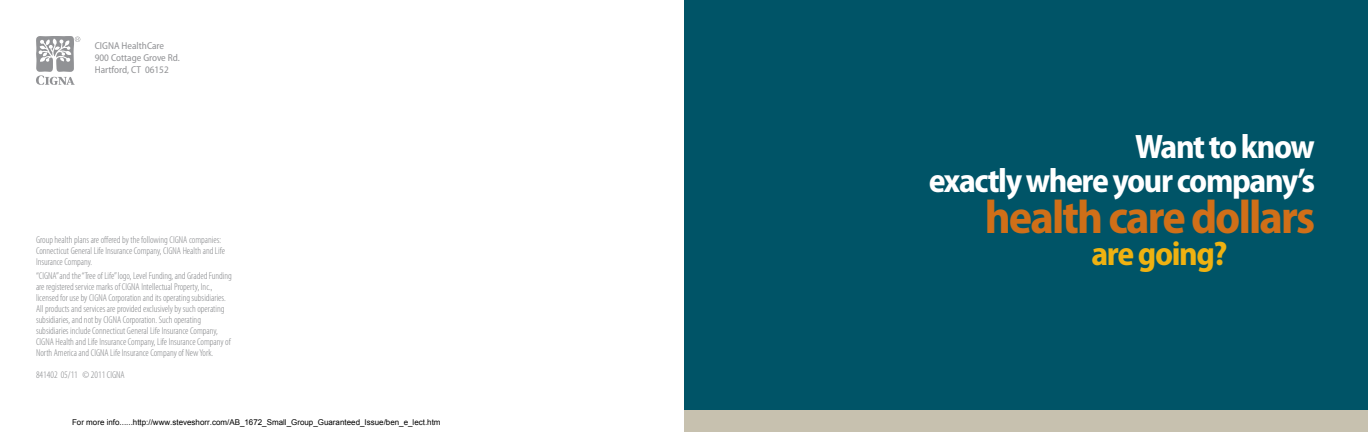
<style>
.page{position:relative;width:1368px;height:432px;background:#fff}
.page>*{position:absolute;margin:0;border:0;box-sizing:border-box;transform-origin:0 0}
.t1{font:700 semi-condensed 47.4px "Myriad Pro";letter-spacing:-.04em;color:#d06f18}
.t2{font:700 semi-condensed 34px/34.4px "Myriad Pro";letter-spacing:-.04em;color:#fff;text-align:right}
.t3{font:700 semi-condensed 34px "Myriad Pro";letter-spacing:-.04em;color:#efb211}
.t4{font:300 condensed 10px/11px "Myriad Pro";color:#808285}
.t5{font:semi-condensed 10px/12px "Myriad Pro";color:#919295}
.t6{font:8px "Arial";color:#000}
</style>
<div class="page">
<div style="left:684px;top:402px;width:684px;height:30px;background:#c7c1af"></div>
<div style="left:684px;top:0;width:684px;height:410px;background:#005467"></div>
<svg style="left:36px;top:36px;width:44px;height:49px"></svg>
<p class="t5" style="left:95px;top:39px;width:87px">CIGNA HealthCare<br>900 Cottage Grove Rd.<br>Hartford, CT 06152</p>
<p class="t4" style="left:36px;top:234px;width:191px">Group health plans are offered by the following CIGNA companies:<br>Connecticut General Life Insurance Company, CIGNA Health and Life<br>Insurance Company.</p>
<p class="t4" style="left:36px;top:271px;width:197px">“CIGNA” and the “Tree of Life” logo, Level Funding, and Graded Funding are registered service marks of CIGNA Intellectual Property, Inc., licensed for use by CIGNA Corporation and its operating subsidiaries.<br>All products and services are provided exclusively by such operating subsidiaries, and not by CIGNA Corporation. Such operating subsidiaries include Connecticut General Life Insurance Company, CIGNA Health and Life Insurance Company, Life Insurance Company of North America and CIGNA Life Insurance Company of New York.</p>
<p class="t4" style="left:36px;top:370px;width:90px">841402 05/11 © 2011 CIGNA</p>
<p class="t6" style="left:72px;top:417px;width:370px">For more info......http://www.steveshorr.com/AB_1672_Small_Group_Guaranteed_Issue/ben_e_lect.htm</p>
<p class="t2" style="left:929px;top:130px;width:388px">Want to know<br>exactly where your company’s</p>
<p class="t1" style="left:985px;top:190px;width:332px">health care dollars</p>
<p class="t3" style="left:1091px;top:235px;width:138px">are going?</p>
</div>
